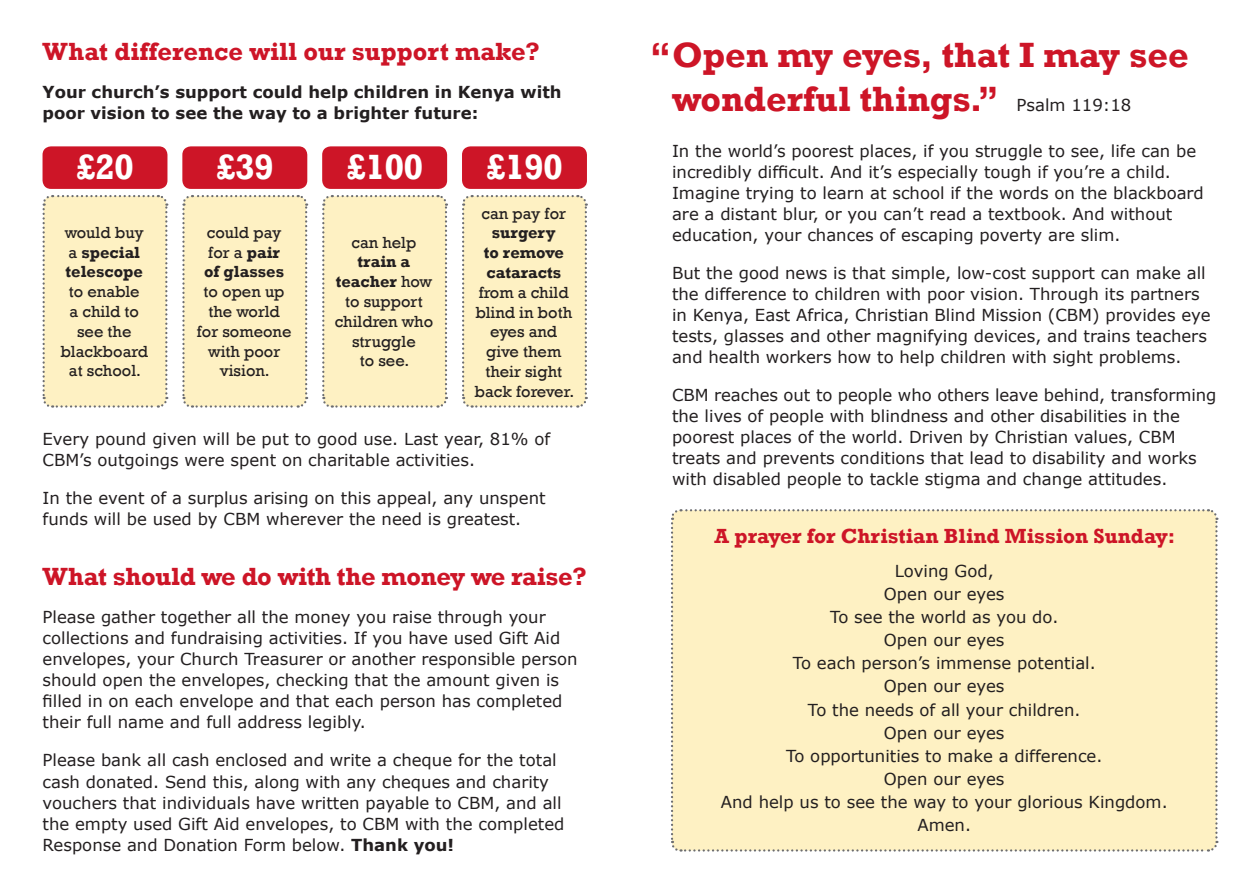
<style>
.page{position:relative;width:1259px;height:893px;background:#fff}
.page>*{position:absolute;margin:0;border:0;box-sizing:border-box;transform-origin:0 0}
.t1{font:700 36px/43.2px "Rockwell";color:#cd1527}
.t2{font:700 36px "Rockwell";letter-spacing:-.025em;color:#fff}
.t3{font:700 25.5px "Rockwell";color:#cd1527}
.t4{font:700 21px "Rockwell";color:#cd1527}
.t5{font:16.5px/21px "Verdana";color:#231f20}
.t6{font:16.5px/19.8px "Rockwell";color:#231f20;text-align:center}
.t7{font:700 16.5px/21px "Verdana";color:#231f20}
.s1{font-weight:700}
.s2{font-family:"Verdana";font-weight:400;font-size:16.5px;color:#231f20}
</style>
<div class="page">
<div style="left:43px;top:146px;width:124px;height:43px;background:#cd1527;border-radius:9px"></div>
<div style="left:182px;top:146px;width:125px;height:43px;background:#cd1527;border-radius:9px"></div>
<div style="left:322px;top:146px;width:125px;height:43px;background:#cd1527;border-radius:9px"></div>
<div style="left:462px;top:146px;width:125px;height:43px;background:#cd1527;border-radius:9px"></div>
<svg style="left:42px;top:195px;width:127px;height:213px;background:#faeec3"></svg>
<svg style="left:182px;top:195px;width:127px;height:213px;background:#faeec3"></svg>
<div style="left:322px;top:195px;width:126px;height:213px;background:#fef1c3"></div>
<div style="left:462px;top:195px;width:126px;height:213px;background:#fef1c3"></div>
<div style="left:671px;top:509px;width:548px;height:343px;background:#fef1c3"></div>
<h2 class="t3" style="left:43px;top:36px;width:499px">What difference will our support make?</h2>
<p class="t7" style="left:43px;top:81px;width:521px">Your church’s support could help children in Kenya with poor vision to see the way to a brighter future:</p>
<p class="t2" style="left:75px;top:145px;width:60px">£20</p>
<p class="t2" style="left:215px;top:145px;width:60px">£39</p>
<p class="t2" style="left:346px;top:145px;width:79px">£100</p>
<p class="t2" style="left:485px;top:145px;width:79px">£190</p>
<p class="t6" style="left:474px;top:203px;width:101px">can pay for <span class="s1">surgery<br>to remove cataracts </span>from a child blind in both eyes and give them their sight back forever.</p>
<p class="t5" style="left:43px;top:428px;width:509px">Every pound given will be put to good use. Last year, 81% of<br>CBM’s outgoings were spent on charitable activities.</p>
<p class="t5" style="left:43px;top:487px;width:504px">In the event of a surplus arising on this appeal, any unspent funds will be used by CBM wherever the need is greatest.</p>
<h2 class="t3" style="left:43px;top:561px;width:546px">What should we do with the money we raise?</h2>
<p class="t5" style="left:43px;top:607px;width:536px">Please gather together all the money you raise through your collections and fundraising activities. If you have used Gift Aid envelopes, your Church Treasurer or another responsible person should open the envelopes, checking that the amount given is</p>
<p class="t5" style="left:43px;top:691px;width:521px">filled in on each envelope and that each person has completed</p>
<p class="t5" style="left:43px;top:712px;width:325px">their full name and full address legibly.</p>
<p class="t5" style="left:43px;top:750px;width:523px">Please bank all cash enclosed and write a cheque for the total cash donated. Send this, along with any cheques and charity vouchers that individuals have written payable to CBM, and all the empty used Gift Aid envelopes, to CBM with the completed Response and Donation Form below. <span class="s1">Thank you!</span></p>
<p class="t6" style="left:61px;top:223px;width:89px">would buy a <span class="s1">special telescope </span>to enable<br>a child to see the blackboard at school.</p>
<p class="t6" style="left:197px;top:223px;width:96px">could pay for a <span class="s1">pair<br>of glasses </span>to open up the world for someone with poor vision.</p>
<p class="t6" style="left:335px;top:232px;width:100px">can help <span class="s1">train a teacher</span> how to support children who struggle<br>to see.</p>
<h1 class="t1" style="left:672px;top:34px;width:518px;text-indent:-22px">“Open my eyes, that I may see wonderful things.” <span class="s2">Psalm 119:18</span></h1>
<p class="t5" style="left:672px;top:141px;width:526px">In the world’s poorest places, if you struggle to see, life can be</p>
<p class="t5" style="left:672px;top:162px;width:500px">incredibly difficult. And it’s especially tough if you’re a child.</p>
<p class="t5" style="left:672px;top:183px;width:533px">Imagine trying to learn at school if the words on the blackboard</p>
<p class="t5" style="left:672px;top:204px;width:502px">are a distant blur, or you can’t read a textbook. And without</p>
<p class="t5" style="left:672px;top:225px;width:450px">education, your chances of escaping poverty are slim.</p>
<p class="t5" style="left:672px;top:263px;width:540px">But the good news is that simple, low-cost support can make all the difference to children with poor vision. Through its partners in Kenya, East Africa, Christian Blind Mission (CBM) provides eye tests, glasses and other magnifying devices, and trains teachers and health workers how to help children with sight problems.</p>
<p class="t5" style="left:672px;top:385px;width:546px">CBM reaches out to people who others leave behind, transforming the lives of people with blindness and other disabilities in the poorest places of the world. Driven by Christian values, CBM treats and prevents conditions that lead to disability and works with disabled people to tackle stigma and change attitudes.</p>
<p class="t4" style="left:714px;top:523px;width:462px">A prayer for Christian Blind Mission Sunday:</p>
<p class="t5" style="left:721px;top:559px;width:448px;line-height:23.1px;text-align:center">Loving God,<br>Open our eyes<br>To see the world as you do.<br>Open our eyes<br>To each person’s immense potential.<br>Open our eyes<br>To the needs of all your children.<br>Open our eyes<br>To opportunities to make a difference.<br>Open our eyes<br>And help us to see the way to your glorious Kingdom.<br>Amen.</p>
</div>
